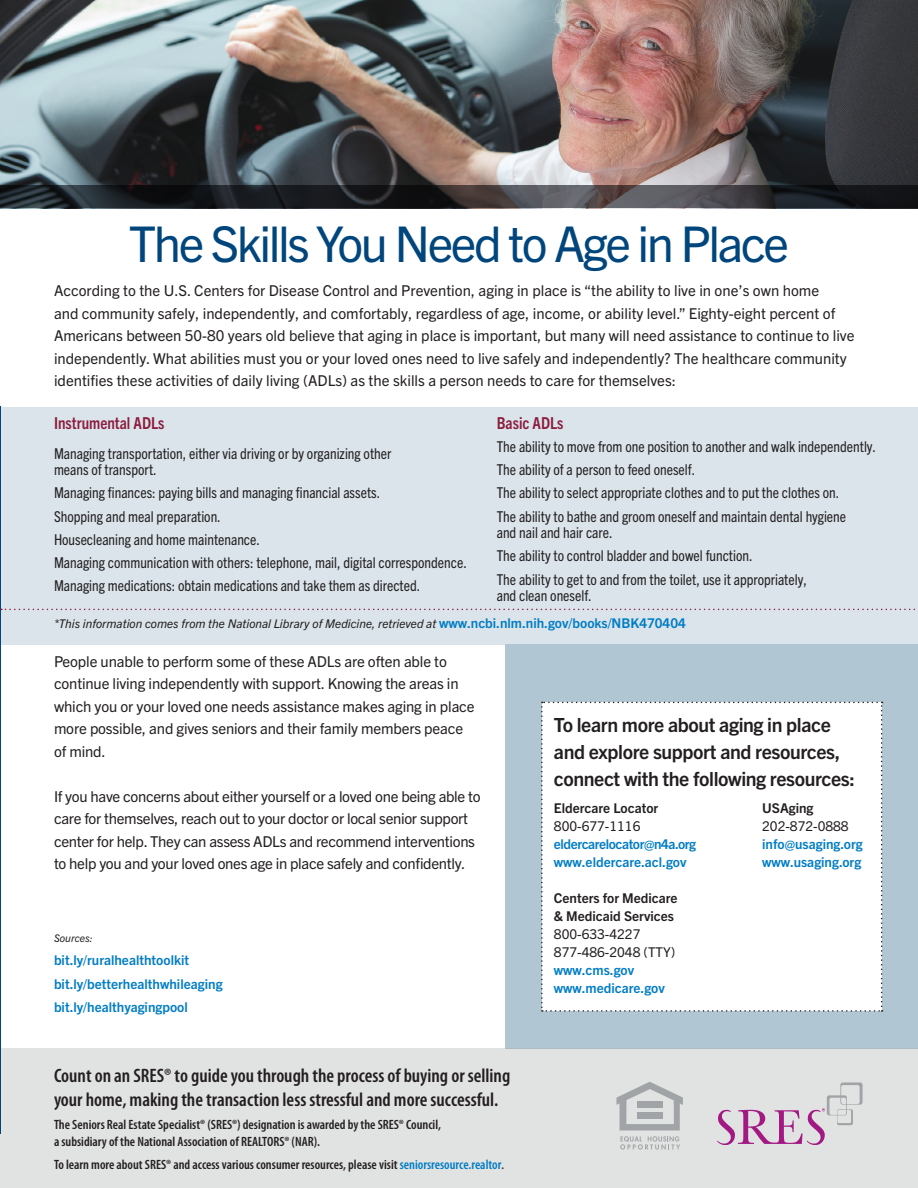
<style>
.page{position:relative;width:918px;height:1188px;background:#fff}
.page>*{position:absolute;margin:0;border:0;box-sizing:border-box;transform-origin:0 0}
.t1{font:49.35px "Trade Gothic Next LT Pro";letter-spacing:-.05em;color:#00467d}
.t2{font:600 condensed 19.5px/24px "Myriad Pro";color:#231f20}
.t3{font:700 19.5px/27px "Trade Gothic Next LT Pro";letter-spacing:-.02em;color:#231f20}
.t4{font:700 condensed 16.5px "Trade Gothic Next LT Pro";color:#8c1c3d}
.t5{font:15px/22.5px "Trade Gothic Next LT Pro";color:#231f20}
.t6{font:condensed 15px/16.5px "Trade Gothic Next LT Pro";color:#231f20}
.t7{font:15px/22.5px "Trade Gothic Next LT Pro";letter-spacing:-.02em;color:#231f20}
.t8{font:600 condensed 13.5px/16.5px "Myriad Pro";color:#231f20}
.t9{font:700 13.5px/18px "Trade Gothic Next LT Pro";color:#007dc5}
.t10{font:700 13.5px/18px "Trade Gothic Next LT Pro";color:#231f20}
.t11{font:700 13.5px/18px "Trade Gothic Next LT Pro";letter-spacing:-.03em;color:#007dc5}
.t12{font:italic 12px "Trade Gothic Next LT Pro";color:#231f20}
.t13{font:italic 10.5px "Trade Gothic Next LT Pro";color:#231f20}
.s1{font-weight:700;font-style:normal;font-size:13.5px;color:#007dc5}
.s2{color:#231f20}
.s3{font-weight:400;color:#231f20}
.s4{font-weight:400}
.s5{color:#007dc5}
.s6{font-size:12px}
</style>
<div class="page">
<div style="left:505px;top:644px;width:413px;height:404px;background:#b0c6d2"></div>
<div style="left:541px;top:702px;width:342px;height:310px;background:#fff"></div>
<div style="left:1px;top:407px;width:917px;height:237px;background:#dae4ea"></div>
<img style="left:0;top:0;width:918px;height:185px">
<div style="left:0;top:1048px;width:918px;height:140px;background:#e1e2e2"></div>
<svg style="left:717px;top:1082px;width:146px;height:63px"></svg>
<svg style="left:616px;top:1082px;width:67px;height:48px"></svg>
<div style="left:637px;top:1112px;width:25px;height:7px;background:#a1a4a6"></div>
<div style="left:637px;top:1101px;width:25px;height:7px;background:#a1a4a6"></div>
<svg style="left:620px;top:1136px;width:60px;height:14px"></svg>
<svg style="left:0;top:185px;width:918px;height:23px;background:#2c2d31"></svg>
<hr style="left:0;top:407px;width:1px;height:727px;background:#00467d">
<svg style="left:1px;top:609px;width:914px;height:1px"></svg>
<p class="t1" style="left:129px;top:209px;width:662px">The Skills You Need to Age in Place</p>
<p class="t5" style="left:54px;top:278px;width:802px">According to the U.S. Centers for Disease Control and Prevention, aging in place is “the ability to live in one’s own home<br>and community safely, independently, and comfortably, regardless of age, income, or ability level.” Eighty-eight percent of Americans between 50-80 years old believe that aging in place is important, but many will need assistance to continue to live independently. What abilities must you or your loved ones need to live safely and independently? The healthcare community identifies these activities of daily living (ADLs) as the skills a person needs to care for themselves:</p>
<p class="t4" style="left:497px;top:411px;width:68px">Basic ADLs</p>
<p class="t6" style="left:497px;top:437px;width:381px">The ability to move from one position to another and walk independently.</p>
<p class="t6" style="left:497px;top:460px;width:200px">The ability of a person to feed oneself.</p>
<p class="t6" style="left:497px;top:484px;width:344px">The ability to select appropriate clothes and to put the clothes on.</p>
<p class="t6" style="left:497px;top:507px;width:351px">The ability to bathe and groom oneself and maintain dental hygiene and nail and hair care.</p>
<p class="t6" style="left:497px;top:547px;width:257px">The ability to control bladder and bowel function.</p>
<p class="t6" style="left:497px;top:570px;width:312px">The ability to get to and from the toilet, use it appropriately, and clean oneself.</p>
<p class="t4" style="left:54px;top:411px;width:112px">Instrumental ADLs</p>
<p class="t6" style="left:54px;top:444px;width:339px">Managing transportation, either via driving or by organizing other means of transport.</p>
<p class="t6" style="left:54px;top:484px;width:328px">Managing finances: paying bills and managing financial assets.</p>
<p class="t6" style="left:54px;top:507px;width:168px">Shopping and meal preparation.</p>
<p class="t6" style="left:54px;top:530px;width:207px">Housecleaning and home maintenance.</p>
<p class="t6" style="left:54px;top:553px;width:414px">Managing communication with others: telephone, mail, digital correspondence.</p>
<p class="t6" style="left:54px;top:577px;width:368px">Managing medications: obtain medications and take them as directed.</p>
<p class="t12" style="left:54px;top:615px;width:633px">*This information comes from the National Library of Medicine, retrieved at <span class="s1">www.ncbi.nlm.nih.gov/books/NBK470404</span></p>
<p class="t5" style="left:54px;top:649px;width:422px">People unable to perform some of these ADLs are often able to continue living independently with support. Knowing the areas in which you or your loved one needs assistance makes aging in place more possible, and gives seniors and their family members peace of mind.</p>
<p class="t7" style="left:54px;top:784px;width:428px">If you have concerns about either yourself or a loved one being able to care for themselves, reach out to your doctor or local senior support center for help. They can assess ADLs and recommend interventions to help you and your loved ones age in place safely and confidently.</p>
<p class="t3" style="left:554px;top:710px;width:302px">To learn more about aging in place and explore support and resources, connect with the following resources:</p>
<p class="t11" style="left:554px;top:798px;width:144px"><span class="s2">Eldercare Locator<br></span><span class="s3">800-677-1116 </span>eldercarelocator@n4a.org</p>
<p class="t9" style="left:554px;top:852px;width:134px">www.eldercare.acl.gov</p>
<p class="t10" style="left:554px;top:888px;width:125px">Centers for Medicare &amp; Medicaid Services<br><span class="s4">800-633-4227<br>877-486-2048 (TTY)</span></p>
<p class="t9" style="left:554px;top:960px;width:112px">www.cms.gov www.medicare.gov</p>
<p class="t9" style="left:762px;top:798px;width:102px"><span class="s2">USAging<br></span><span class="s3">202-872-0888 </span>info@usaging.org</p>
<p class="t9" style="left:762px;top:852px;width:101px">www.usaging.org</p>
<p class="t13" style="left:54px;top:931px;width:40px">Sources:</p>
<p class="t9" style="left:54px;top:951px;width:137px">bit.ly/ruralhealthtoolkit</p>
<p class="t9" style="left:54px;top:974px;width:170px">bit.ly/betterhealthwhileaging</p>
<p class="t9" style="left:54px;top:997px;width:135px">bit.ly/healthyagingpool</p>
<p class="t2" style="left:54px;top:1064px;width:458px">Count on an SRES® to guide you through the process of buying or selling your home, making the transaction less stressful and more successful.</p>
<p class="t8" style="left:54px;top:1117px;width:388px">The Seniors Real Estate Specialist® (SRES®) designation is awarded by the SRES® Council, a subsidiary of the National Association of REALTORS® (NAR).</p>
<p class="t8" style="left:54px;top:1156px;width:452px">To learn more about SRES® and access various consumer resources, please visit <span class="s5">seniorsresource.realtor</span><span class="s6">.</span></p>
</div>
